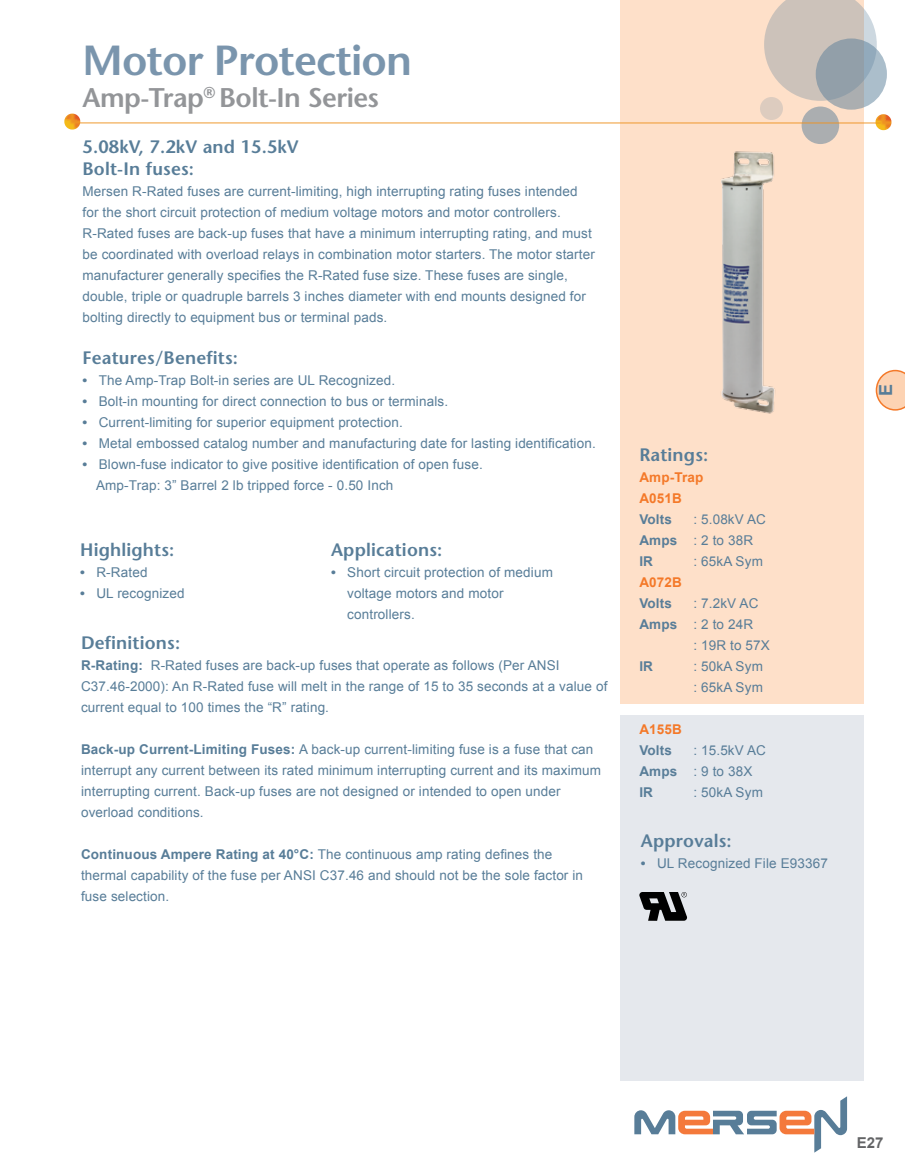
<style>
.page{position:relative;width:905px;height:1175px;background:#fff}
.page>*{position:absolute;margin:0;border:0;box-sizing:border-box;transform-origin:0 0}
.t1{font:600 42px "Stone Sans Std";letter-spacing:-.02em;color:#7a95ad}
.t2{font:600 27px "Stone Sans Std";letter-spacing:-.02em;color:#939598}
.t3{font:600 18px/21.6px "Stone Sans Std";letter-spacing:.01em;color:#587d98}
.t4{font:700 18px "Arial";color:#587d98}
.t5{font:700 15px "Arial";color:#636466}
.t6{font:13.5px/21px "Arial";letter-spacing:.01em;color:#587d98}
.t7{font:700 13.5px/21px "Arial";letter-spacing:.01em;color:#f47929}
.t8{font:700 13.5px "Arial";letter-spacing:.01em;color:#587d98}
.s1{font-weight:700}
</style>
<div class="page">
<div style="left:620px;top:0;width:243px;height:703px;background:#fee0c9"></div>
<div style="left:620px;top:714px;width:243px;height:366px;background:#e5e8ed"></div>
<svg style="left:764px;top:0;width:112px;height:101px"></svg>
<svg style="left:815px;top:38px;width:71px;height:72px;fill:#929fa9"></svg>
<div style="left:801px;top:106px;width:38px;height:38px;background:linear-gradient(to right,#afb0b1,#abaeb0);border-radius:50%"></div>
<div style="left:760px;top:97px;width:23px;height:23px;background:#ddccbf;border-radius:50%"></div>
<svg style="left:634px;top:1096px;width:213px;height:56px"></svg>
<svg style="left:875px;top:370px;width:29px;height:40px"></svg>
<svg style="left:875px;top:114px;width:16px;height:16px"></svg>
<hr style="left:79px;top:122px;width:801px;height:1px;background:#ee9321">
<svg style="left:64px;top:114px;width:16px;height:16px"></svg>
<img style="left:721px;top:151px;width:54px;height:263px">
<svg style="left:639px;top:892px;width:48px;height:28px"></svg>
<h1 class="t1" style="left:82px;top:35px;width:331px">Motor Protection</h1>
<h2 class="t2" style="left:82px;top:82px;width:298px">Amp-Trap<sup>®</sup> Bolt-In Series</h2>
<h3 class="t3" style="left:82px;top:136px;width:218px">5.08kV, 7.2kV and 15.5kV<br>Bolt-In fuses:</h3>
<p class="t6" style="left:82px;top:181px;width:514px">Mersen R-Rated fuses are current-limiting, high interrupting rating fuses intended for the short circuit protection of medium voltage motors and motor controllers.<br>R-Rated fuses are back-up fuses that have a minimum interrupting rating, and must be coordinated with overload relays in combination motor starters. The motor starter manufacturer generally specifies the R-Rated fuse size. These fuses are single, double, triple or quadruple barrels 3 inches diameter with end mounts designed for bolting directly to equipment bus or terminal pads.</p>
<h3 class="t3" style="left:82px;top:347px;width:157px">Features/Benefits:</h3>
<p class="t6" style="left:83px;top:370px;width:314px"><span class="s1">•</span> The Amp-Trap Bolt-in series are UL Recognized.</p>
<p class="t6" style="left:83px;top:391px;width:367px"><span class="s1">•</span> Bolt-in mounting for direct connection to bus or terminals.</p>
<p class="t6" style="left:83px;top:412px;width:322px"><span class="s1">•</span> Current-limiting for superior equipment protection.</p>
<p class="t6" style="left:83px;top:433px;width:514px"><span class="s1">•</span> Metal embossed catalog number and manufacturing date for lasting identification.</p>
<p class="t6" style="left:96px;top:454px;width:388px;text-indent:-14px"><span class="s1">•</span> Blown-fuse indicator to give positive identification of open fuse.<br>Amp-Trap: 3” Barrel 2 lb tripped force - 0.50 Inch</p>
<h3 class="t3" style="left:80px;top:539px;width:96px">Highlights:</h3>
<p class="t6" style="left:80px;top:562px;width:69px"><span class="s1">•</span> R-Rated</p>
<p class="t6" style="left:80px;top:583px;width:106px"><span class="s1">•</span> UL recognized</p>
<h3 class="t3" style="left:331px;top:538px;width:113px">Applications:</h3>
<p class="t6" style="left:347px;top:561px;width:207px;text-indent:-16px"><span class="s1">•</span> Short circuit protection of medium voltage motors and motor controllers.</p>
<h3 class="t3" style="left:81px;top:631px;width:101px">Definitions:</h3>
<p class="t6" style="left:81px;top:654px;width:528px"><span class="s1">R-Rating:</span> R-Rated fuses are back-up fuses that operate as follows (Per ANSI<br>C37.46-2000): An R-Rated fuse will melt in the range of 15 to 35 seconds at a value of current equal to 100 times the “R” rating.</p>
<p class="t6" style="left:81px;top:738px;width:521px"><span class="s1">Back-up Current-Limiting Fuses:</span> A back-up current-limiting fuse is a fuse that can interrupt any current between its rated minimum interrupting current and its maximum interrupting current. Back-up fuses are not designed or intended to open under overload conditions.</p>
<p class="t6" style="left:81px;top:843px;width:503px"><span class="s1">Continuous Ampere Rating at 40°C:</span> The continuous amp rating defines the thermal capability of the fuse per ANSI C37.46 and should not be the sole factor in fuse selection.</p>
<h3 class="t3" style="left:639px;top:444px;width:70px">Ratings:</h3>
<p class="t7" style="left:639px;top:467px;width:65px">Amp-Trap<br>A051B</p>
<p class="t8" style="left:639px;top:510px;width:34px">Volts</p>
<p class="t6" style="left:639px;top:509px;width:128px;text-indent:54px">: 5.08kV AC<br><span class="s1">Amps</span> : 2 to 38R<br><span class="s1">IR</span></p>
<p class="t6" style="left:693px;top:551px;width:71px">: 65kA Sym</p>
<p class="t7" style="left:639px;top:572px;width:44px">A072B</p>
<p class="t8" style="left:639px;top:594px;width:34px">Volts</p>
<p class="t6" style="left:693px;top:593px;width:67px">: 7.2kV AC</p>
<p class="t6" style="left:639px;top:614px;width:115px"><span class="s1">Amps</span> : 2 to 24R</p>
<p class="t6" style="left:693px;top:635px;width:78px">: 19R to 57X</p>
<p class="t8" style="left:639px;top:657px;width:15px">IR</p>
<p class="t6" style="left:693px;top:656px;width:71px">: 50kA Sym : 65kA Sym</p>
<p class="t7" style="left:639px;top:719px;width:44px">A155B</p>
<p class="t8" style="left:639px;top:741px;width:34px">Volts</p>
<p class="t6" style="left:639px;top:740px;width:128px;text-indent:54px">: 15.5kV AC<br><span class="s1">Amps</span> : 9 to 38X<br><span class="s1">IR</span></p>
<p class="t6" style="left:693px;top:782px;width:71px">: 50kA Sym</p>
<h3 class="t3" style="left:640px;top:830px;width:92px">Approvals:</h3>
<p class="t6" style="left:641px;top:853px;width:189px"><span class="s1">•</span> UL Recognized File E93367</p>
<h3 class="t4" style="left:873px;top:396px;width:14px;rotate:-90deg">E</h3>
<p class="t5" style="left:856px;top:1133px;width:28px">E27</p>
</div>
